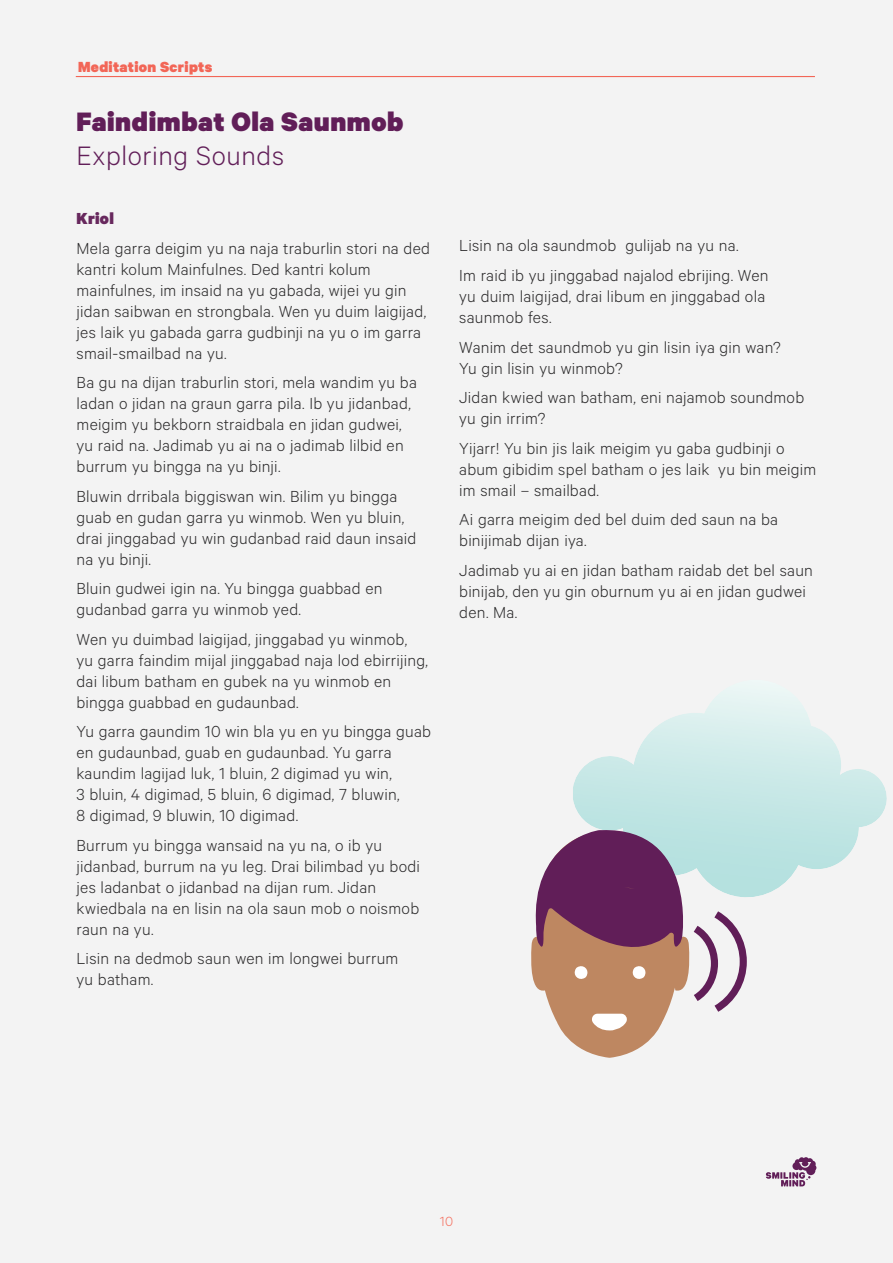
<style>
.page{position:relative;width:893px;height:1263px;background:#f3f3f3}
.page>*{position:absolute;margin:0;border:0;box-sizing:border-box;transform-origin:0 0}
.t1{font:900 30px "Calibre";letter-spacing:.02em;color:#611e58}
.t2{font:300 30px "Calibre";letter-spacing:.02em;color:#611e58}
.t3{font:300 18px/21px "Calibre";letter-spacing:.01em;color:#292829}
.t4{font:900 18px "Calibre";letter-spacing:.02em;color:#67285d}
.t5{font:900 16.5px "Calibre";letter-spacing:.02em;color:#f26657}
.t6{font:300 15px "Calibre";color:#f36e5d}
</style>
<div class="page">
<svg style="left:766px;top:1157px;width:50px;height:29px"></svg>
<hr style="left:76px;top:76px;width:739px;height:1px;background:#f26657">
<svg style="left:573px;top:692px;width:314px;height:205px"></svg>
<svg style="left:531px;top:830px;width:219px;height:228px"></svg>
<p class="t5" style="left:78px;top:61px;width:136px">Meditation Scripts</p>
<h1 class="t1" style="left:77px;top:111px;width:328px">Faindimbat Ola Saunmob</h1>
<h1 class="t2" style="left:77px;top:145px;width:209px">Exploring Sounds</h1>
<p class="t4" style="left:77px;top:212px;width:39px">Kriol</p>
<p class="t3" style="left:77px;top:239px;width:355px">Mela garra deigim yu na naja traburlin stori na ded kantri kolum Mainfulnes. Ded kantri kolum mainfulnes, im insaid na yu gabada, wijei yu gin jidan saibwan en strongbala. Wen yu duim laigijad, jes laik yu gabada garra gudbinji na yu o im garra smail-smailbad na yu.</p>
<p class="t3" style="left:77px;top:373px;width:342px">Ba gu na dijan traburlin stori, mela wandim yu ba ladan o jidan na graun garra pila. Ib yu jidanbad, meigim yu bekborn straidbala en jidan gudwei, yu raid na. Jadimab yu ai na o jadimab lilbid en burrum yu bingga na yu binji.</p>
<p class="t3" style="left:77px;top:487px;width:341px">Bluwin drribala biggiswan win. Bilim yu bingga guab en gudan garra yu winmob. Wen yu bluin, drai jinggabad yu win gudanbad raid daun insaid na yu binji.</p>
<p class="t3" style="left:77px;top:579px;width:307px">Bluin gudwei igin na. Yu bingga guabbad en gudanbad garra yu winmob yed.</p>
<p class="t3" style="left:77px;top:630px;width:353px">Wen yu duimbad laigijad, jinggabad yu winmob, yu garra faindim mijal jinggabad naja lod ebirrijing, dai libum batham en gubek na yu winmob en bingga guabbad en gudaunbad.</p>
<p class="t3" style="left:77px;top:722px;width:356px">Yu garra gaundim 10 win bla yu en yu bingga guab en gudaunbad, guab en gudaunbad. Yu garra kaundim lagijad luk, 1 bluin, 2 digimad yu win,<br>3 bluin, 4 digimad, 5 bluin, 6 digimad, 7 bluwin,<br>8 digimad, 9 bluwin, 10 digimad.</p>
<p class="t3" style="left:77px;top:836px;width:345px">Burrum yu bingga wansaid na yu na, o ib yu jidanbad, burrum na yu leg. Drai bilimbad yu bodi jes ladanbat o jidanbad na dijan rum. Jidan kwiedbala na en lisin na ola saun mob o noismob raun na yu.</p>
<p class="t3" style="left:77px;top:949px;width:323px">Lisin na dedmob saun wen im longwei burrum yu batham.</p>
<p class="t3" style="left:459px;top:232px;width:311px;line-height:29.5px">Lisin na ola saundmob gulijab na yu na.<br>Im raid ib yu jinggabad najalod ebrijing. Wen</p>
<p class="t3" style="left:459px;top:287px;width:307px">yu duim laigijad, drai libum en jinggabad ola saunmob fes.</p>
<p class="t3" style="left:459px;top:338px;width:323px">Wanim det saundmob yu gin lisin iya gin wan?<br>Yu gin lisin yu winmob?</p>
<p class="t3" style="left:459px;top:388px;width:346px">Jidan kwied wan batham, eni najamob soundmob yu gin irrim?</p>
<p class="t3" style="left:459px;top:439px;width:359px">Yijarr! Yu bin jis laik meigim yu gaba gudbinji o abum gibidim spel batham o jes laik yu bin meigim im smail – smailbad.</p>
<p class="t3" style="left:459px;top:510px;width:320px">Ai garra meigim ded bel duim ded saun na ba binijimab dijan iya.</p>
<p class="t3" style="left:459px;top:561px;width:355px">Jadimab yu ai en jidan batham raidab det bel saun binijab, den yu gin oburnum yu ai en jidan gudwei den. Ma.</p>
<p class="t6" style="left:440px;top:1216px;width:15px">10</p>
</div>
